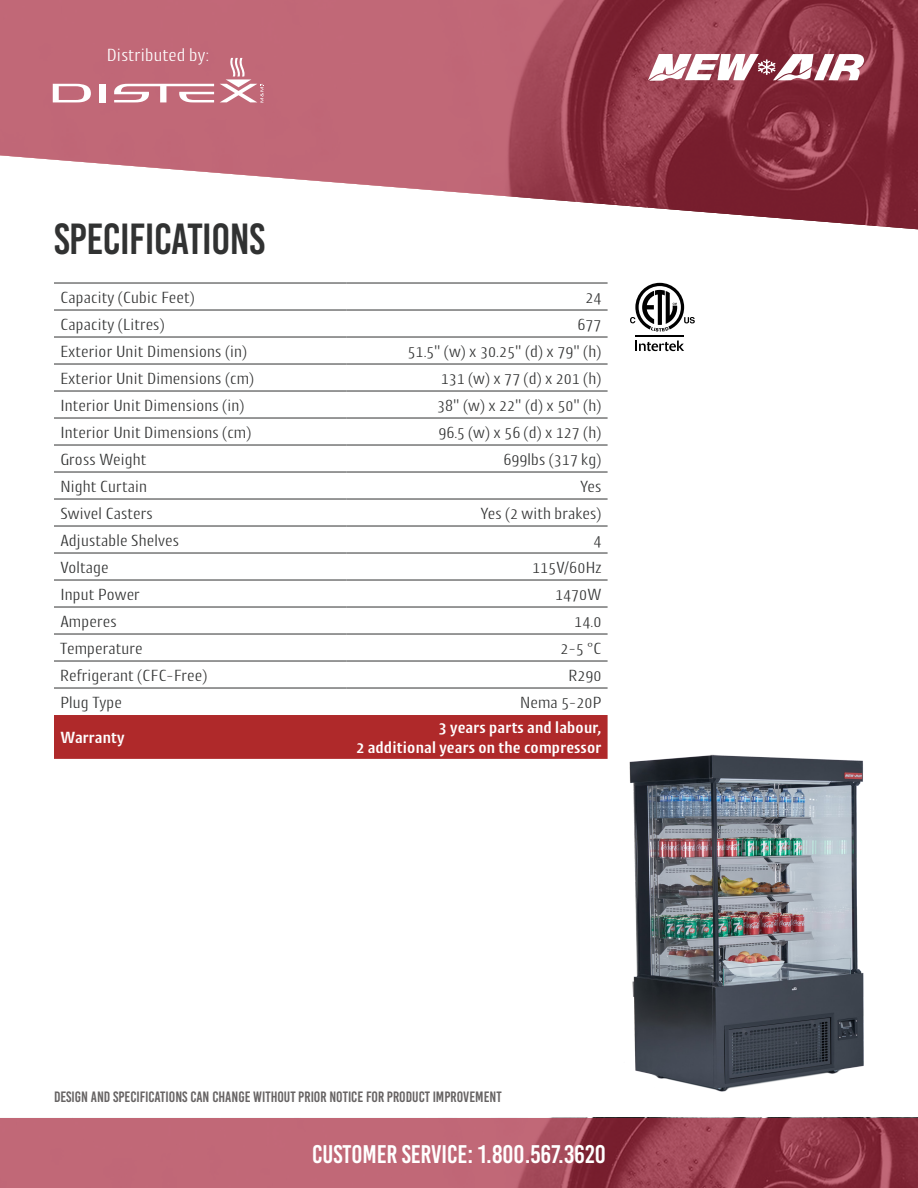
<style>
.page{position:relative;width:918px;height:1188px;background:#fff}
.page>*{position:absolute;margin:0;border:0;box-sizing:border-box;transform-origin:0 0}
.t1{font:43.5px "Bebas Kai";letter-spacing:-.01em;color:#313232}
.t2{font:25.5px "Bebas Kai";color:#fff}
.t3{font:300 18px "Cantiga";color:#fff}
.t4{font:300 16.5px "Cantiga";color:#313232}
.t5{font:600 16.5px "Cantiga";color:#fff}
.t6{font:15px "Bebas Kai";color:#666363}
</style>
<div class="page">
<svg style="left:0;top:0;width:918px;height:230px"></svg>
<svg style="left:0;top:1118px;width:918px;height:70px;background:#ad5363"></svg>
<svg style="left:648px;top:54px;width:216px;height:27px"></svg>
<svg style="left:53px;top:84px;width:38px;height:18px"></svg>
<div style="left:99px;top:84px;width:6px;height:18px;background:#fff"></div>
<svg style="left:114px;top:84px;width:100px;height:18px"></svg>
<svg style="left:220px;top:58px;width:44px;height:45px"></svg>
<svg style="left:54px;top:309px;width:554px;height:379px"></svg>
<svg style="left:347px;top:309px;width:261px;height:28px"></svg>
<div style="left:54px;top:715px;width:554px;height:44px;background:#af292a"></div>
<hr style="left:54px;top:283px;width:293px;height:1px;background:#313232">
<hr style="left:54px;top:310px;width:293px;height:1px;background:#313232">
<hr style="left:54px;top:337px;width:293px;height:1px;background:#313232">
<hr style="left:54px;top:364px;width:293px;height:1px;background:#313232">
<hr style="left:54px;top:391px;width:293px;height:1px;background:#313232">
<hr style="left:54px;top:418px;width:293px;height:1px;background:#313232">
<hr style="left:54px;top:445px;width:293px;height:1px;background:#313232">
<hr style="left:54px;top:472px;width:293px;height:1px;background:#313232">
<hr style="left:54px;top:499px;width:293px;height:1px;background:#313232">
<hr style="left:54px;top:526px;width:293px;height:1px;background:#313232">
<hr style="left:54px;top:553px;width:293px;height:1px;background:#313232">
<hr style="left:54px;top:580px;width:293px;height:1px;background:#313232">
<hr style="left:54px;top:607px;width:293px;height:1px;background:#313232">
<hr style="left:54px;top:634px;width:293px;height:1px;background:#313232">
<hr style="left:54px;top:661px;width:293px;height:1px;background:#313232">
<hr style="left:347px;top:283px;width:261px;height:1px;background:#313232">
<hr style="left:347px;top:310px;width:261px;height:1px;background:#313232">
<hr style="left:347px;top:337px;width:261px;height:1px;background:#313232">
<hr style="left:347px;top:364px;width:261px;height:1px;background:#313232">
<hr style="left:347px;top:391px;width:261px;height:1px;background:#313232">
<hr style="left:347px;top:418px;width:261px;height:1px;background:#313232">
<hr style="left:347px;top:445px;width:261px;height:1px;background:#313232">
<hr style="left:347px;top:472px;width:261px;height:1px;background:#313232">
<hr style="left:347px;top:499px;width:261px;height:1px;background:#313232">
<hr style="left:347px;top:526px;width:261px;height:1px;background:#313232">
<hr style="left:347px;top:553px;width:261px;height:1px;background:#313232">
<hr style="left:347px;top:580px;width:261px;height:1px;background:#313232">
<hr style="left:347px;top:607px;width:261px;height:1px;background:#313232">
<hr style="left:347px;top:634px;width:261px;height:1px;background:#313232">
<hr style="left:347px;top:661px;width:261px;height:1px;background:#313232">
<hr style="left:54px;top:688px;width:293px;height:1px;background:#313232">
<hr style="left:347px;top:688px;width:261px;height:1px;background:#313232">
<svg style="left:635px;top:341px;width:49px;height:10px"></svg>
<hr style="left:635px;top:335px;width:49px;height:1px;background:#000">
<svg style="left:630px;top:283px;width:65px;height:49px"></svg>
<img style="left:534px;top:731px;width:330px;height:361px">
<p class="t3" style="left:106px;top:44px;width:105px">Distributed by:</p>
<p class="t1" style="left:54px;top:216px;width:212px">SPECIFICATIONS</p>
<p class="t4" style="left:60px;top:287px;width:136px">Capacity (Cubic Feet)</p>
<p class="t4" style="left:586px;top:287px;width:18px">24</p>
<p class="t4" style="left:60px;top:314px;width:106px">Capacity (Litres)</p>
<p class="t4" style="left:577px;top:314px;width:26px">677</p>
<p class="t4" style="left:60px;top:341px;width:189px">Exterior Unit Dimensions (in)</p>
<p class="t4" style="left:408px;top:341px;width:195px">51.5" (w) x 30.25" (d) x 79" (h)</p>
<p class="t4" style="left:60px;top:368px;width:196px">Exterior Unit Dimensions (cm)</p>
<p class="t4" style="left:441px;top:368px;width:162px">131 (w) x 77 (d) x 201 (h)</p>
<p class="t4" style="left:60px;top:395px;width:186px">Interior Unit Dimensions (in)</p>
<p class="t4" style="left:437px;top:395px;width:166px">38" (w) x 22" (d) x 50" (h)</p>
<p class="t4" style="left:60px;top:422px;width:193px">Interior Unit Dimensions (cm)</p>
<p class="t4" style="left:438px;top:422px;width:165px">96.5 (w) x 56 (d) x 127 (h)</p>
<p class="t4" style="left:60px;top:449px;width:88px">Gross Weight</p>
<p class="t4" style="left:503px;top:449px;width:100px">699lbs (317 kg)</p>
<p class="t4" style="left:60px;top:476px;width:89px">Night Curtain</p>
<p class="t4" style="left:580px;top:476px;width:23px">Yes</p>
<p class="t4" style="left:60px;top:503px;width:94px">Swivel Casters</p>
<p class="t4" style="left:480px;top:503px;width:123px">Yes (2 with brakes)</p>
<p class="t4" style="left:60px;top:530px;width:121px">Adjustable Shelves</p>
<p class="t4" style="left:594px;top:530px;width:10px">4</p>
<p class="t4" style="left:60px;top:557px;width:50px">Voltage</p>
<p class="t4" style="left:532px;top:557px;width:71px">115V/60Hz</p>
<p class="t4" style="left:60px;top:584px;width:82px">Input Power</p>
<p class="t4" style="left:555px;top:584px;width:48px">1470W</p>
<p class="t4" style="left:60px;top:611px;width:58px">Amperes</p>
<p class="t4" style="left:574px;top:611px;width:29px">14.0</p>
<p class="t4" style="left:60px;top:638px;width:84px">Temperature</p>
<p class="t4" style="left:561px;top:638px;width:42px">2-5 °C</p>
<p class="t4" style="left:60px;top:665px;width:149px">Refrigerant (CFC-Free)</p>
<p class="t4" style="left:568px;top:665px;width:35px">R290</p>
<p class="t4" style="left:60px;top:692px;width:64px">Plug Type</p>
<p class="t4" style="left:520px;top:692px;width:83px">Nema 5-20P</p>
<p class="t5" style="left:60px;top:727px;width:66px">Warranty</p>
<p class="t5" style="left:438px;top:717px;width:165px">3 years parts and labour,</p>
<p class="t5" style="left:356px;top:737px;width:247px">2 additional years on the compressor</p>
<p class="t6" style="left:54px;top:1088px;width:449px">DESIGN AND SPECIFICATIONS CAN CHANGE WITHOUT PRIOR NOTICE FOR PRODUCT IMPROVEMENT</p>
<p class="t2" style="left:312px;top:1140px;width:295px">CUSTOMER SERVICE: 1.800.567.3620</p>
</div>
